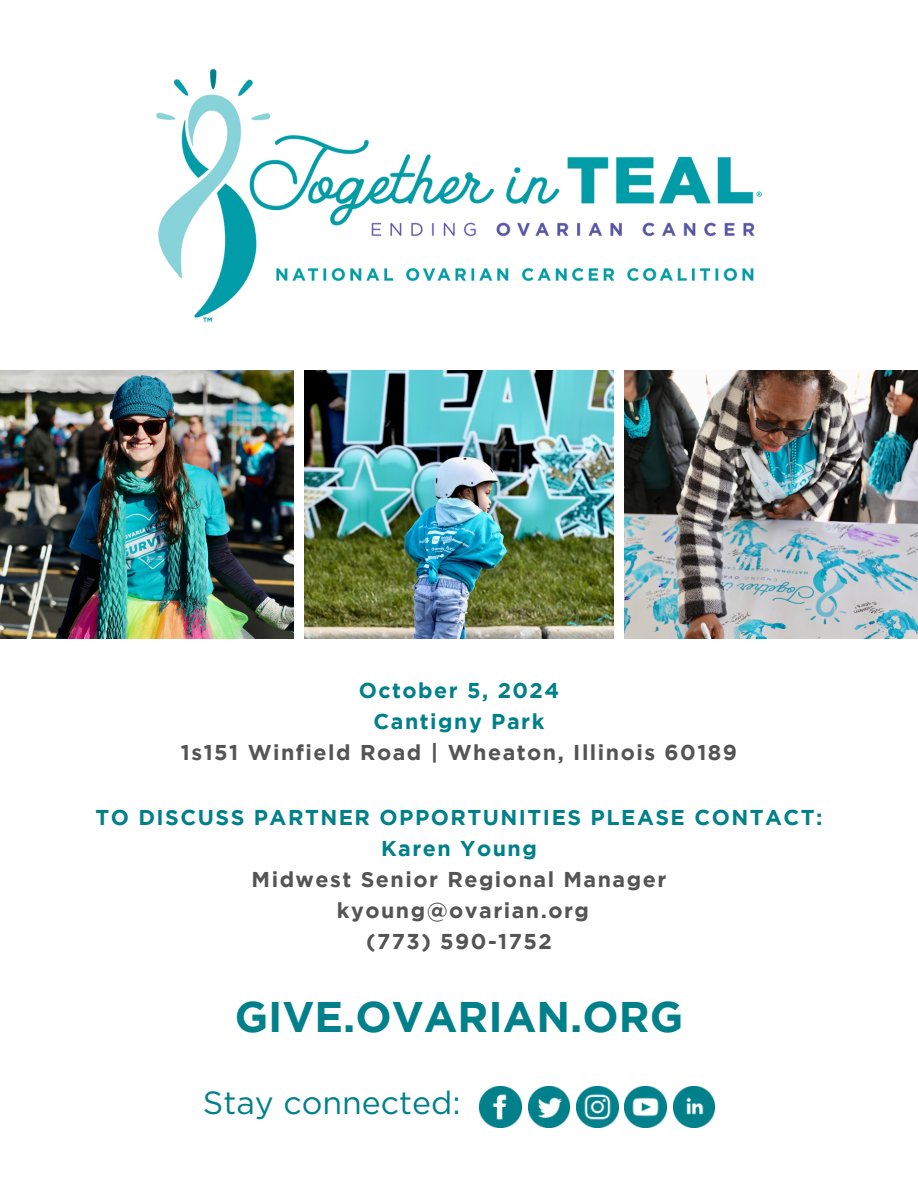
<style>
.page{position:relative;width:918px;height:1188px;background:#fff}
.page>*{position:absolute;margin:0;border:0;box-sizing:border-box;transform-origin:0 0}
.t1{font:700 42.75px "Gotham";color:#00808b}
.t2{font:32.1px "Gotham";color:#00808b}
.t3{font:700 21.45px "Gotham";letter-spacing:.07em;color:#545454}
.t4{font:700 21.45px "Gotham";letter-spacing:.07em;color:#00808b}
</style>
<div class="page">
<img style="left:0;top:370px;width:294px;height:269px">
<img style="left:624px;top:370px;width:294px;height:269px">
<img style="left:305px;top:370px;width:308px;height:269px">
<img style="left:480px;top:1086px;width:42px;height:42px">
<img style="left:528px;top:1086px;width:42px;height:42px">
<img style="left:576px;top:1086px;width:42px;height:42px">
<img style="left:625px;top:1086px;width:42px;height:42px">
<img style="left:673px;top:1086px;width:42px;height:42px">
<img style="left:156px;top:68px;width:606px;height:255px">
<p class="t4" style="left:359px;top:682px;width:202px">October 5, 2024</p>
<p class="t4" style="left:374px;top:713px;width:172px">Cantigny Park</p>
<h1 class="t3" style="left:181px;top:744px;width:558px">1s151 Winfield Road | Wheaton, Illinois 60189</h1>
<p class="t4" style="left:95px;top:810px;width:729px">TO DISCUSS PARTNER OPPORTUNITIES PLEASE CONTACT:</p>
<p class="t4" style="left:381px;top:841px;width:157px">Karen Young</p>
<p class="t3" style="left:252px;top:871px;width:416px">Midwest Senior Regional Manager</p>
<p class="t3" style="left:337px;top:902px;width:254px">kyoung@ovarian.org</p>
<p class="t3" style="left:366px;top:933px;width:187px">(773) 590-1752</p>
<p class="t1" style="left:235px;top:1001px;width:450px">GIVE.OVARIAN.ORG</p>
<h2 class="t2" style="left:203px;top:1089px;width:259px">Stay connected:</h2>
</div>
